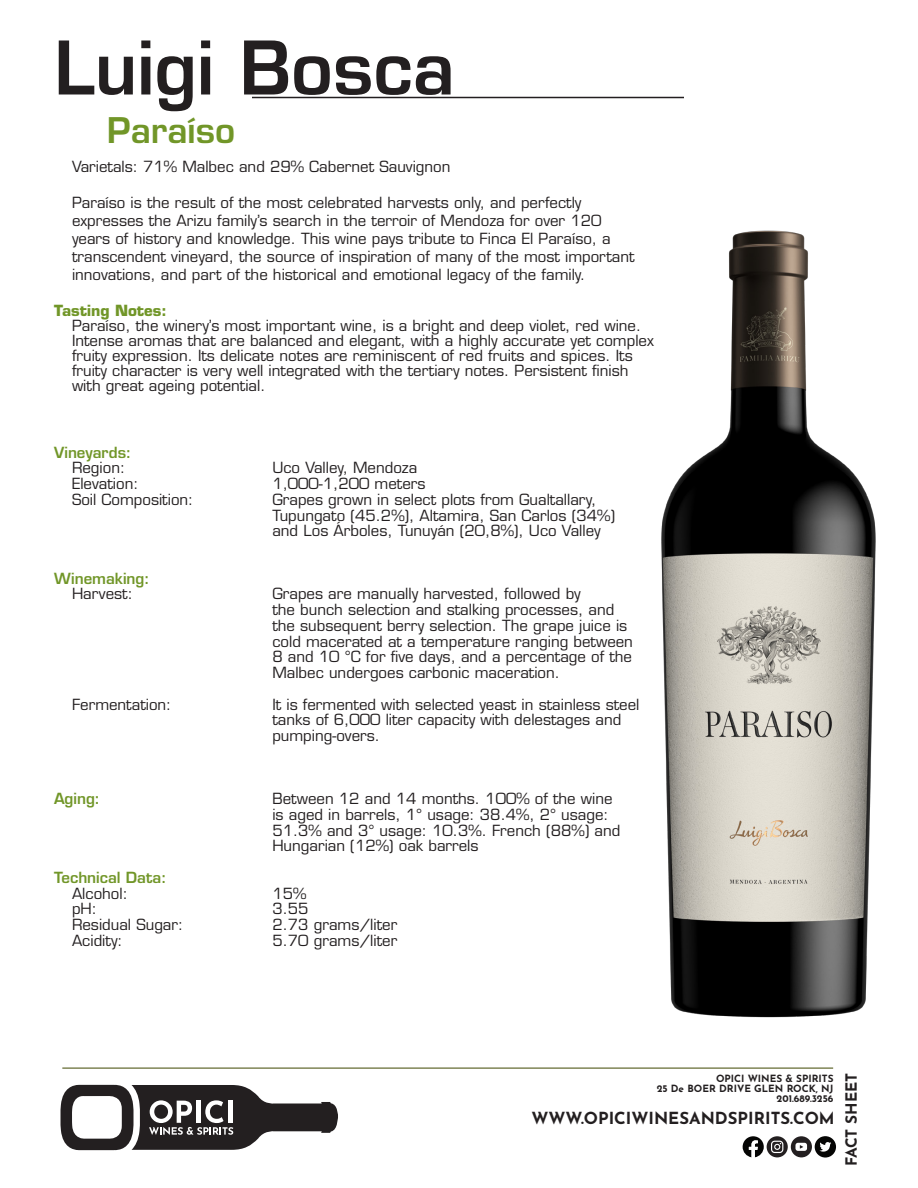
<style>
.page{position:relative;width:918px;height:1188px;background:#fff}
.page>*{position:absolute;margin:0;border:0;box-sizing:border-box;transform-origin:0 0}
.t1{font:600 72px "Eurostile LT Std";color:#231f20}
.t2{font:600 34.5px "Eurostile LT Std";color:#719628}
.t3{font:700 16.65px "Josefin Sans";color:#231f20}
.t4{font:700 15.45px "Josefin Sans";color:#231f20}
.t5{font:15px/15.8px "Eurostile LT Std";color:#231f20}
.t6{font:600 15px "Eurostile LT Std";color:#719628}
.t7{font:700 15px "Eurostile LT Std";color:#719628}
.t8{font:700 10.05px/9.9px "Josefin Sans";color:#231f20;text-align:right}
</style>
<div class="page">
<hr style="left:252px;top:97px;width:432px;height:1px;background:#231f20">
<hr style="left:62px;top:1067px;width:771px;height:2px;background:#757b48">
<svg style="left:60px;top:1085px;width:278px;height:65px"></svg>
<svg style="left:767px;top:1136px;width:21px;height:21px"></svg>
<div style="left:791px;top:1136px;width:21px;height:21px;background:#231f20;border-radius:50%"></div>
<svg style="left:795px;top:1143px;width:12px;height:8px"></svg>
<svg style="left:771px;top:1141px;width:12px;height:12px"></svg>
<svg style="left:743px;top:1136px;width:21px;height:21px"></svg>
<div style="left:815px;top:1136px;width:21px;height:22px;background:#050504;border-radius:50%"></div>
<svg style="left:820px;top:1142px;width:11px;height:10px"></svg>
<img style="left:661px;top:230px;width:215px;height:788px">
<p class="t1" style="left:54px;top:23px;width:403px">Luigi Bosca</p>
<p class="t2" style="left:107px;top:108px;width:129px">Paraíso</p>
<p class="t5" style="left:72px;top:159px;width:380px">Varietals: 71% Malbec and 29% Cabernet Sauvignon</p>
<p class="t5" style="left:72px;top:194px;width:564px;line-height:18px">Paraíso is the result of the most celebrated harvests only, and perfectly expresses the Arizu family’s search in the terroir of Mendoza for over 120 years of history and knowledge. This wine pays tribute to Finca El Paraíso, a transcendent vineyard, the source of inspiration of many of the most important innovations, and part of the historical and emotional legacy of the family.</p>
<p class="t7" style="left:54px;top:302px;width:114px">Tasting Notes:</p>
<p class="t5" style="left:72px;top:318px;width:583px;line-height:15px">Paraíso, the winery’s most important wine, is a bright and deep violet, red wine.<br>Intense aromas that are balanced and elegant, with a highly accurate yet complex fruity expression. Its delicate notes are reminiscent of red fruits and spices. Its fruity character is very well integrated with the tertiary notes. Persistent finish with great ageing potential.</p>
<p class="t6" style="left:54px;top:443px;width:79px">Vineyards:</p>
<p class="t5" style="left:72px;top:460px;width:55px">Region:</p>
<p class="t5" style="left:72px;top:476px;width:68px">Elevation:</p>
<p class="t5" style="left:72px;top:492px;width:123px">Soil Composition:</p>
<p class="t6" style="left:54px;top:569px;width:97px">Winemaking:</p>
<p class="t5" style="left:72px;top:586px;width:62px">Harvest:</p>
<p class="t5" style="left:72px;top:696px;width:101px">Fermentation:</p>
<p class="t6" style="left:54px;top:789px;width:48px">Aging:</p>
<p class="t6" style="left:54px;top:868px;width:114px">Technical Data:</p>
<p class="t5" style="left:72px;top:885px;width:57px">Alcohol:</p>
<p class="t5" style="left:72px;top:901px;width:27px">pH:</p>
<p class="t5" style="left:72px;top:917px;width:113px">Residual Sugar:</p>
<p class="t5" style="left:72px;top:933px;width:52px">Acidity:</p>
<p class="t5" style="left:272px;top:460px;width:146px">Uco Valley, Mendoza</p>
<p class="t5" style="left:272px;top:476px;width:155px">1,000-1,200 meters</p>
<p class="t5" style="left:272px;top:492px;width:344px">Grapes grown in select plots from Gualtallary,<br>Tupungato (45.2%), Altamira, San Carlos (34%) and Los Árboles, Tunuyán (20,8%), Uco Valley</p>
<p class="t5" style="left:272px;top:586px;width:310px">Grapes are manually harvested, followed by</p>
<p class="t5" style="left:272px;top:602px;width:362px">the bunch selection and stalking processes, and the subsequent berry selection. The grape juice is cold macerated at a temperature ranging between 8 and 10 °C for five days, and a percentage of the Malbec undergoes carbonic maceration.</p>
<p class="t5" style="left:272px;top:696px;width:369px">It is fermented with selected yeast in stainless steel tanks of 6,000 liter capacity with delestages and pumping-overs.</p>
<p class="t5" style="left:272px;top:791px;width:342px">Between 12 and 14 months. 100% of the wine</p>
<p class="t5" style="left:272px;top:807px;width:350px">is aged in barrels, 1° usage: 38.4%, 2° usage:<br>51.3% and 3° usage: 10.3%. French (88%) and<br>Hungarian (12%) oak barrels</p>
<p class="t5" style="left:272px;top:885px;width:35px">15%</p>
<p class="t5" style="left:272px;top:901px;width:38px">3.55</p>
<p class="t5" style="left:272px;top:917px;width:126px">2.73 grams/liter</p>
<p class="t5" style="left:272px;top:933px;width:126px">5.70 grams/liter</p>
<p class="t8" style="left:657px;top:1072px;width:178px">OPICI WINES &amp; SPIRITS<br>25 De BOER DRIVE GLEN ROCK, NJ<br>201.689.3256</p>
<p class="t4" style="left:838px;top:1166px;width:95px;rotate:-90deg">FACT SHEET</p>
<p class="t3" style="left:532px;top:1103px;width:305px">WWW.OPICIWINESANDSPIRITS.COM</p>
</div>
